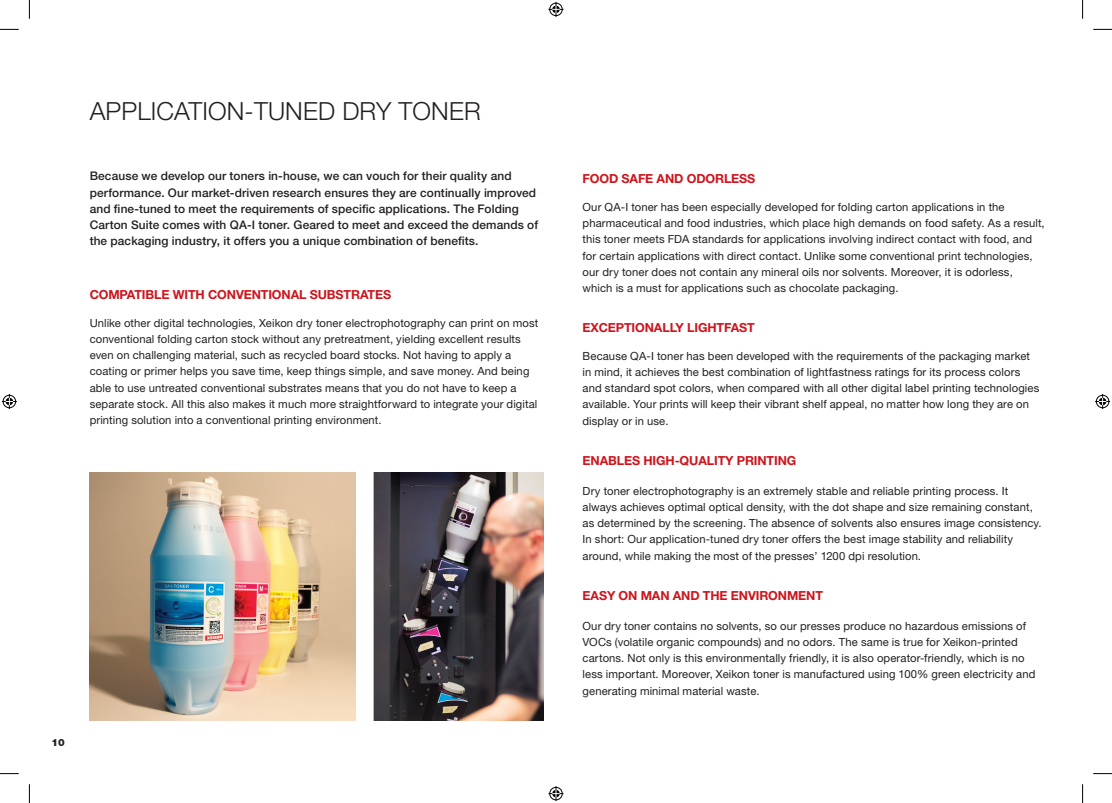
<style>
.page{position:relative;width:1112px;height:803px;background:#fff}
.page>*{position:absolute;margin:0;border:0;box-sizing:border-box;transform-origin:0 0}
.t1{font:300 25px "Helvetica Neue";letter-spacing:.005em;color:#231f20}
.t2{font:700 12.5px "Helvetica Neue";letter-spacing:-.01em;color:#cd151d}
.t3{font:500 11.88px/16.2px "Helvetica Neue";letter-spacing:.01em;color:#231f20}
.t4{font:11.25px/16.2px "Helvetica Neue";letter-spacing:.01em;color:#231f20}
.t5{font:900 10px "Helvetica Neue";color:#231f20}
</style>
<div class="page">
<img style="left:90px;top:472px;width:265px;height:248px">
<img style="left:374px;top:472px;width:169px;height:248px">
<svg style="left:0;top:29px;width:19px;height:1px"></svg>
<svg style="left:1093px;top:29px;width:18px;height:1px"></svg>
<svg style="left:0;top:773px;width:19px;height:1px"></svg>
<svg style="left:1093px;top:773px;width:18px;height:1px"></svg>
<svg style="left:29px;top:0;width:1px;height:19px"></svg>
<svg style="left:29px;top:784px;width:1px;height:19px"></svg>
<svg style="left:1082px;top:0;width:1px;height:19px"></svg>
<svg style="left:1082px;top:784px;width:1px;height:19px"></svg>
<svg style="left:548px;top:2px;width:15px;height:15px"></svg>
<svg style="left:548px;top:786px;width:15px;height:15px"></svg>
<svg style="left:2px;top:394px;width:15px;height:15px"></svg>
<svg style="left:1095px;top:394px;width:14px;height:15px"></svg>
<h1 class="t1" style="left:90px;top:96px;width:17px">APP</h1>
<h1 class="t1" style="left:137px;top:96px;width:345px">LICATION-TUNED DRY TONER</h1>
<p class="t3" style="left:90px;top:168px;width:450px">Because we develop our toners in-house, we can vouch for their quality and performance. Our market-driven research ensures they are continually improved and fine-tuned to meet the requirements of specific applications. The Folding Carton Suite comes with QA-I toner. Geared to meet and exceed the demands of the packaging industry, it offers you a unique combination of benefits.</p>
<p class="t2" style="left:90px;top:287px;width:301px">COMPATIBLE WITH CONVENTIONAL SUBSTRATES</p>
<p class="t4" style="left:90px;top:314px;width:450px">Unlike other digital technologies, Xeikon dry toner electrophotography can print on most conventional folding carton stock without any pretreatment, yielding excellent results even on challenging material, such as recycled board stocks. Not having to apply a coating or primer helps you save time, keep things simple, and save money. And being able to use untreated conventional substrates means that you do not have to keep a separate stock. All this also makes it much more straightforward to integrate your digital printing solution into a conventional printing environment.</p>
<p class="t5" style="left:51px;top:736px;width:15px">10</p>
<p class="t2" style="left:582px;top:171px;width:166px">FOOD SAFE AND ODORLESS</p>
<p class="t4" style="left:582px;top:199px;width:463px">Our QA-I toner has been especially developed for folding carton applications in the pharmaceutical and food industries, which place high demands on food safety. As a result, this toner meets FDA standards for applications involving indirect contact with food, and for certain applications with direct contact. Unlike some conventional print technologies, our dry toner does not contain any mineral oils nor solvents. Moreover, it is odorless, which is a must for applications such as chocolate packaging.</p>
<p class="t2" style="left:582px;top:320px;width:174px">EXCEPTIONALLY LIGHTFAST</p>
<p class="t4" style="left:582px;top:347px;width:458px">Because QA-I toner has been developed with the requirements of the packaging market in mind, it achieves the best combination of lightfastness ratings for its process colors and standard spot colors, when compared with all other digital label printing technologies available. Your prints will keep their vibrant shelf appeal, no matter how long they are on display or in use.</p>
<p class="t2" style="left:582px;top:452px;width:215px">ENABLES HIGH-QUALITY PRINTING</p>
<p class="t4" style="left:582px;top:482px;width:460px">Dry toner electrophotography is an extremely stable and reliable printing process. It always achieves optimal optical density, with the dot shape and size remaining constant, as determined by the screening. The absence of solvents also ensures image consistency.<br>In short: Our application-tuned dry toner offers the best image stability and reliability around, while making the most of the presses’ 1200 dpi resolution.</p>
<p class="t2" style="left:582px;top:587px;width:242px">EASY ON MAN AND THE ENVIRONMENT</p>
<p class="t4" style="left:582px;top:617px;width:454px">Our dry toner contains no solvents, so our presses produce no hazardous emissions of VOCs (volatile organic compounds) and no odors. The same is true for Xeikon-printed cartons. Not only is this environmentally friendly, it is also operator-friendly, which is no less important. Moreover, Xeikon toner is manufactured using 100% green electricity and generating minimal material waste.</p>
</div>
